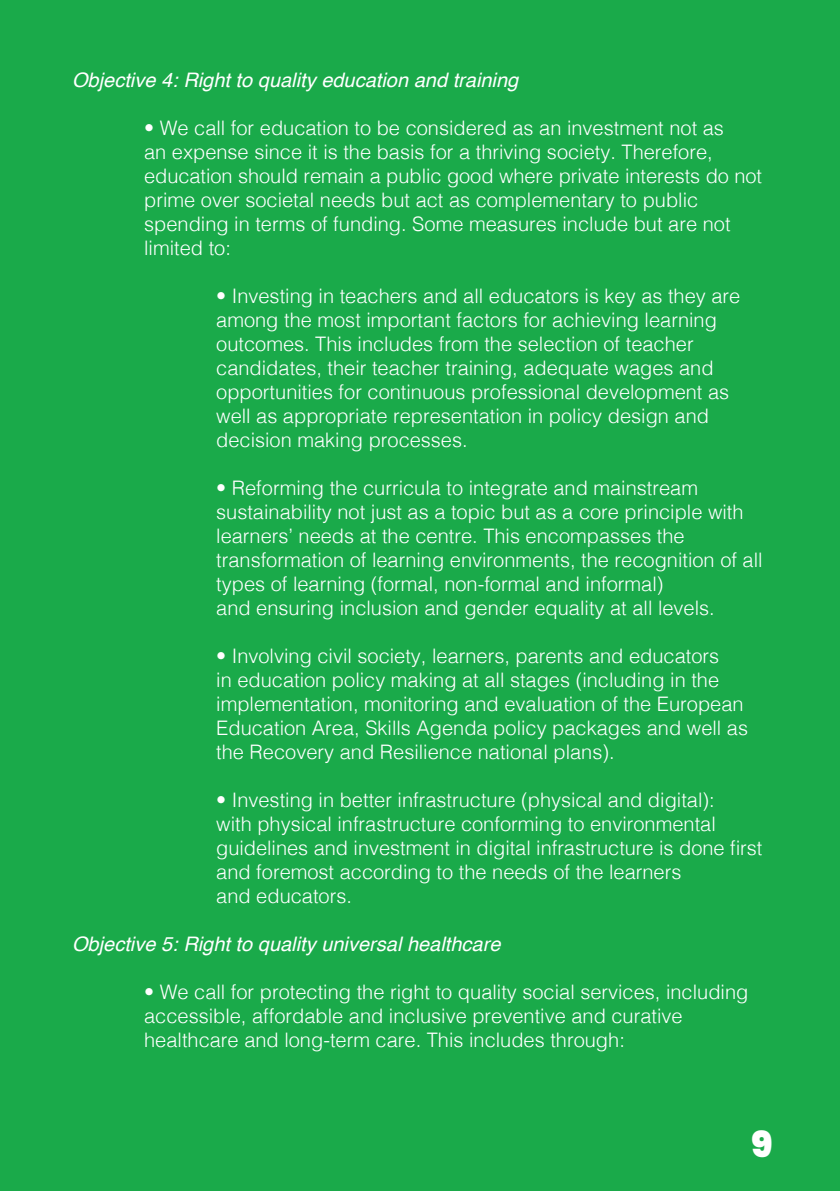
<style>
.page{position:relative;width:840px;height:1191px;background:#fff}
.page>*{position:absolute;margin:0;border:0;box-sizing:border-box;transform-origin:0 0}
.t1{font:900 36px "Poppins";color:#fff}
.t2{font:300 20px/24px "Helvetica";color:#fff}
.t3{font:italic 20px "Helvetica";color:#fff}
</style>
<div class="page">
<div style="left:0;top:0;width:839px;height:1191px;background:#1aaa4a"></div>
<p class="t3" style="left:72px;top:64px;width:447px">Objective 4: Right to quality education and training</p>
<p class="t2" style="left:144px;top:114px;width:619px">• We call for education to be considered as an investment not as<br>an expense since it is the basis for a thriving society. Therefore, education should remain a public good where private interests do not prime over societal needs but act as complementary to public spending in terms of funding. Some measures include but are not limited to:</p>
<p class="t2" style="left:216px;top:282px;width:525px">• Investing in teachers and all educators is key as they are among the most important factors for achieving learning outcomes. This includes from the selection of teacher candidates, their teacher training, adequate wages and opportunities for continuous professional development as well as appropriate representation in policy design and decision making processes.</p>
<p class="t2" style="left:216px;top:474px;width:547px">• Reforming the curricula to integrate and mainstream sustainability not just as a topic but as a core principle with learners’ needs at the centre. This encompasses the transformation of learning environments, the recognition of all types of learning (formal, non-formal and informal)<br>and ensuring inclusion and gender equality at all levels.</p>
<p class="t2" style="left:216px;top:642px;width:533px">• Involving civil society, learners, parents and educators<br>in education policy making at all stages (including in the implementation, monitoring and evaluation of the European Education Area, Skills Agenda policy packages and well as the Recovery and Resilience national plans).</p>
<p class="t2" style="left:216px;top:786px;width:547px">• Investing in better infrastructure (physical and digital):<br>with physical infrastructure conforming to environmental guidelines and investment in digital infrastructure is done first and foremost according to the needs of the learners</p>
<p class="t2" style="left:216px;top:882px;width:137px">and educators.</p>
<p class="t3" style="left:72px;top:928px;width:429px">Objective 5: Right to quality universal healthcare</p>
<p class="t2" style="left:144px;top:978px;width:605px">• We call for protecting the right to quality social services, including accessible, affordable and inclusive preventive and curative healthcare and long-term care. This includes through:</p>
<p class="t1" style="left:750px;top:1123px;width:23px">9</p>
</div>
